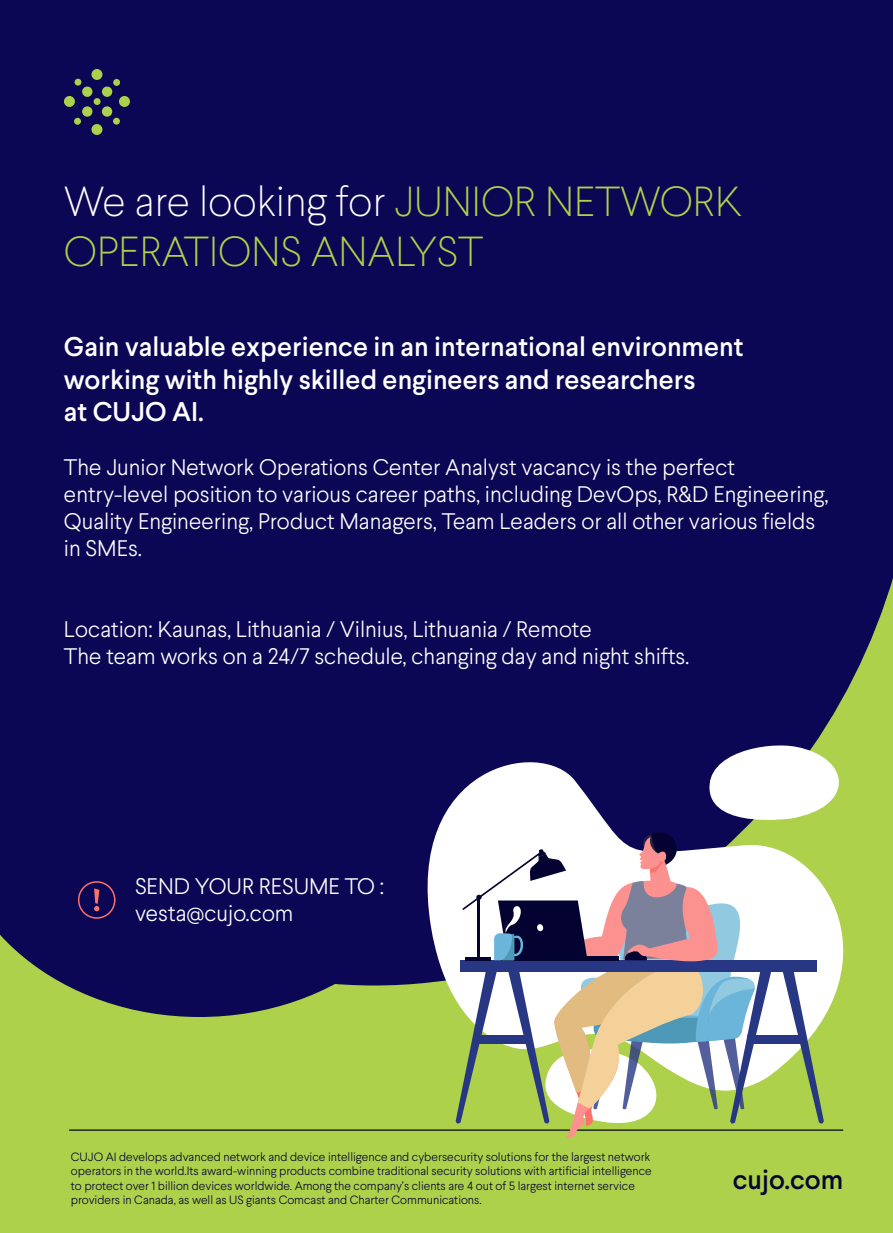
<style>
.page{position:relative;width:893px;height:1233px;background:#aed14b}
.page>*{position:absolute;margin:0;border:0;box-sizing:border-box;transform-origin:0 0}
.t1{font:100 42px/50.4px "Larsseit";color:#aed14b}
.t2{font:500 27px/32.4px "Larsseit";color:#fff}
.t3{font:500 27px "Larsseit";color:#060632}
.t4{font:300 22.5px/27px "Larsseit";color:#fff}
.t5{font:300 12px/14.4px "Larsseit";color:#060632}
.s1{color:#fff}
</style>
<div class="page">
<div style="left:0;top:0;width:893px;height:737px;background:#0b0754"></div>
<div style="left:0;top:607px;width:448px;height:410px;background:#0b0754"></div>
<svg style="left:64px;top:69px;width:66px;height:66px"></svg>
<hr style="left:69px;top:1130px;width:774px;height:1px;background:#010117">
<div style="left:78px;top:881px;width:37px;height:38px;border:2px solid #fa7269;border-radius:50%"></div>
<svg style="left:94px;top:888px;width:5px;height:23px"></svg>
<svg style="left:405px;top:737px;width:414px;height:280px;background:#56577b"></svg>
<svg style="left:456px;top:741px;width:388px;height:397px"></svg>
<hr style="left:466px;top:957px;width:25px;height:3px;background:#030231">
<h1 class="t1" style="left:64px;top:175px;width:680px"><span class="s1">We are looking for</span> JUNIOR NETWORK<br>OPERATIONS ANALYST</h1>
<h2 class="t2" style="left:64px;top:331px;width:681px">Gain valuable experience in an international environment working with highly skilled engineers and researchers<br>at CUJO AI.</h2>
<p class="t4" style="left:64px;top:453px;width:766px">The Junior Network Operations Center Analyst vacancy is the perfect entry-level position to various career paths, including DevOps, R&amp;D Engineering, Quality Engineering, Product Managers, Team Leaders or all other various fields in SMEs.</p>
<h3 class="t4" style="left:64px;top:615px;width:627px">Location: Kaunas, Lithuania / Vilnius, Lithuania / Remote<br>The team works on a 24/7 schedule, changing day and night shifts.</h3>
<h3 class="t4" style="left:135px;top:873px;width:250px">SEND YOUR RESUME TO : vesta@cujo.com</h3>
<p class="t5" style="left:71px;top:1150px;width:582px">CUJO AI develops advanced network and device intelligence and cybersecurity solutions for the largest network operators in the world.Its award-winning products combine traditional security solutions with artificial intelligence to protect over 1 billion devices worldwide. Among the company’s clients are 4 out of 5 largest internet service providers in Canada, as well as US giants Comcast and Charter Communications.</p>
<h2 class="t3" style="left:733px;top:1163px;width:112px">cujo.com</h2>
</div>
